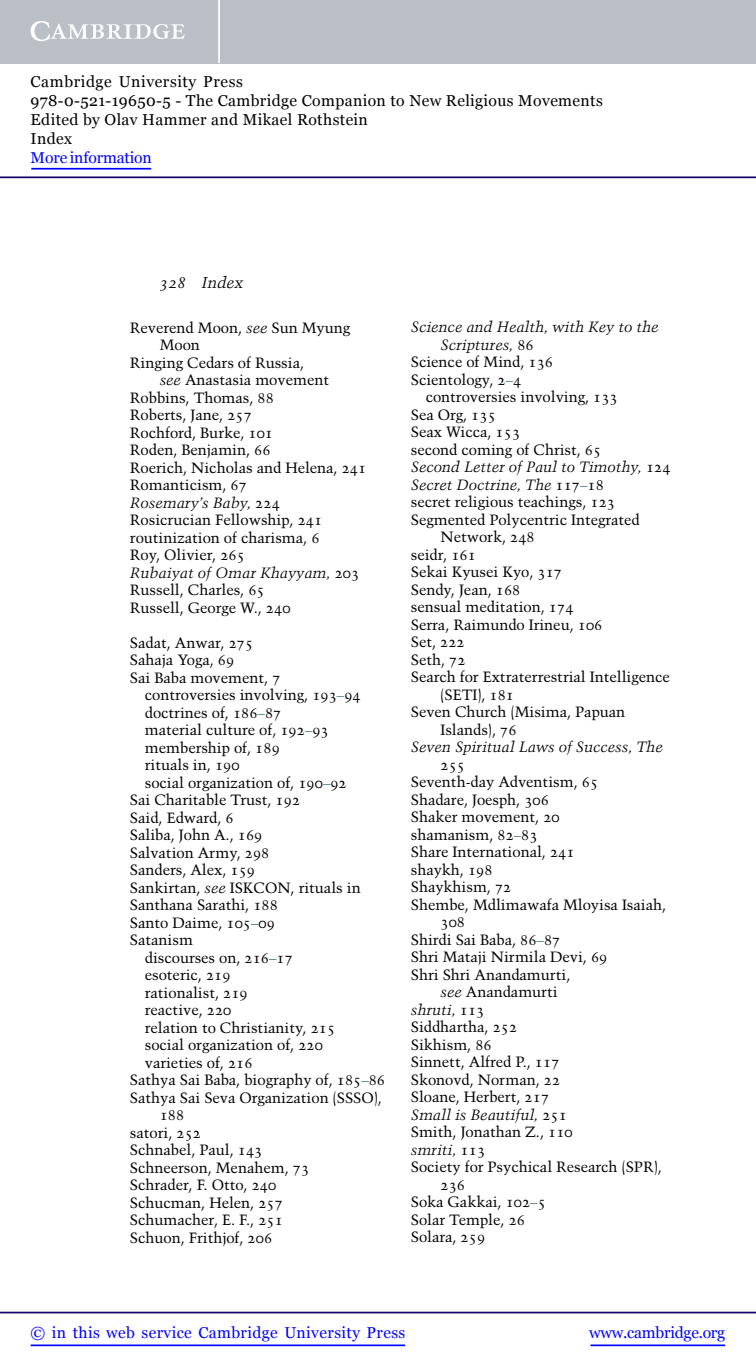
<style>
.page{position:relative;width:756px;height:1371px;background:#fff}
.page>*{position:absolute;margin:0;border:0;box-sizing:border-box;transform-origin:0 0}
.t1{font:15.75px/18.9px "Georgia";letter-spacing:.025em;color:#000}
.t2{font:15.75px "Georgia";letter-spacing:.025em;color:#00f}
.t3{font:15.75px "Georgia";letter-spacing:-.015em;color:#00f}
.t4{font:15.75px "Georgia";letter-spacing:-.01em;color:#00f}
.t5{font:italic 15.75px "Trump Mediaeval LT Std";letter-spacing:-.005em;color:#000}
.t6{font:14.88px "Trump Mediaeval LT Std";letter-spacing:-.005em;color:#000}
.t7{font:italic 14.88px "Trump Mediaeval LT Std";letter-spacing:-.005em;color:#000}
.s1{font-style:italic}
.s2{font-style:normal}
.s3{color:#418080}
.s4{font-style:normal;color:#418080}
</style>
<div class="page">
<hr style="left:591px;top:1344px;width:134px;height:1px;background:#00f">
<hr style="left:0;top:1311px;width:756px;height:2px;background:#150666">
<hr style="left:31px;top:1344px;width:374px;height:1px;background:#00f">
<div style="left:0;top:0;width:756px;height:63px;background:#bac0c6"></div>
<svg style="left:31px;top:21px;width:154px;height:20px"></svg>
<hr style="left:218px;top:0;width:2px;height:63px;background:#fff">
<hr style="left:0;top:176px;width:756px;height:2px;background:#150666">
<hr style="left:31px;top:168px;width:120px;height:1px;background:#00f">
<p class="t1" style="left:31px;top:72px;width:574px">Cambridge University Press<br>978-0-521-19650-5 - The Cambridge Companion to New Religious Movements Edited by Olav Hammer and Mikael Rothstein<br>Index</p>
<p class="t4" style="left:31px;top:148px;width:123px">More information</p>
<p class="t5" style="left:160px;top:273px;width:85px">328 Index</p>
<p class="t6" style="left:130px;top:318px;width:222px">Reverend Moon, <span class="s1">see</span> Sun Myung</p>
<p class="t6" style="left:160px;top:336px;width:42px">Moon</p>
<p class="t6" style="left:130px;top:353px;width:176px">Ringing Cedars of Russia,</p>
<p class="t6" style="left:160px;top:371px;width:171px"><span class="s1">see</span> Anastasia movement</p>
<p class="t6" style="left:130px;top:388px;width:146px">Robbins, Thomas, 88</p>
<p class="t6" style="left:130px;top:406px;width:124px">Roberts, Jane, 257</p>
<p class="t6" style="left:130px;top:423px;width:145px">Rochford, Burke, 101</p>
<p class="t6" style="left:130px;top:441px;width:142px">Roden, Benjamin, 66</p>
<p class="t6" style="left:130px;top:458px;width:238px">Roerich, Nicholas and Helena, 241</p>
<p class="t6" style="left:130px;top:476px;width:119px">Romanticism, 67</p>
<p class="t7" style="left:130px;top:493px;width:151px">Rosemary’s Baby, <span class="s2">224</span></p>
<p class="t6" style="left:130px;top:511px;width:194px">Rosicrucian Fellowship, 241</p>
<p class="t6" style="left:130px;top:528px;width:191px">routinization of charisma, 6</p>
<p class="t6" style="left:130px;top:546px;width:117px">Roy, Olivier, 265</p>
<p class="t7" style="left:130px;top:563px;width:231px">Rubaiyat of Omar Khayyam, <span class="s2">203</span></p>
<p class="t6" style="left:130px;top:581px;width:136px">Russell, Charles, 65</p>
<p class="t6" style="left:130px;top:598px;width:162px">Russell, George W., 240</p>
<p class="t6" style="left:130px;top:633px;width:125px">Sadat, Anwar, 275</p>
<p class="t6" style="left:130px;top:651px;width:106px">Sahaja Yoga, 69</p>
<p class="t6" style="left:130px;top:668px;width:152px">Sai Baba movement, 7</p>
<p class="t6" style="left:145px;top:686px;width:217px">controversies involving, 193<span class="s3">–</span>94</p>
<p class="t6" style="left:145px;top:703px;width:138px">doctrines of, 186<span class="s3">–</span>87</p>
<p class="t6" style="left:145px;top:721px;width:186px">material culture of, 192<span class="s3">–</span>93</p>
<p class="t6" style="left:145px;top:738px;width:137px">membership of, 189</p>
<p class="t6" style="left:145px;top:756px;width:96px">rituals in, 190</p>
<p class="t6" style="left:145px;top:773px;width:204px">social organization of, 190<span class="s3">–</span>92</p>
<p class="t6" style="left:130px;top:791px;width:172px">Sai Charitable Trust, 192</p>
<p class="t6" style="left:130px;top:808px;width:105px">Said, Edward, 6</p>
<p class="t6" style="left:130px;top:826px;width:134px">Saliba, John A., 169</p>
<p class="t6" style="left:130px;top:843px;width:141px">Salvation Army, 298</p>
<p class="t6" style="left:130px;top:861px;width:127px">Sanders, Alex, 159</p>
<p class="t6" style="left:130px;top:878px;width:232px">Sankirtan, <span class="s1">see</span> ISKCON, rituals in</p>
<p class="t6" style="left:130px;top:896px;width:150px">Santhana Sarathi, 188</p>
<p class="t6" style="left:130px;top:913px;width:146px">Santo Daime, 105<span class="s3">–</span>09</p>
<p class="t6" style="left:130px;top:930px;width:65px">Satanism</p>
<p class="t6" style="left:145px;top:948px;width:150px">discourses on, 216<span class="s3">–</span>17</p>
<p class="t6" style="left:145px;top:965px;width:87px">esoteric, 219</p>
<p class="t6" style="left:145px;top:983px;width:105px">rationalist, 219</p>
<p class="t6" style="left:145px;top:1000px;width:88px">reactive, 220</p>
<p class="t6" style="left:145px;top:1018px;width:192px">relation to Christianity, 215</p>
<p class="t6" style="left:145px;top:1035px;width:180px">social organization of, 220</p>
<p class="t6" style="left:145px;top:1053px;width:109px">varieties of, 216</p>
<p class="t6" style="left:130px;top:1070px;width:257px">Sathya Sai Baba, biography of, 185<span class="s3">–</span>86</p>
<p class="t6" style="left:130px;top:1088px;width:253px">Sathya Sai Seva Organization (SSSO),</p>
<p class="t6" style="left:160px;top:1105px;width:26px">188</p>
<p class="t6" style="left:130px;top:1123px;width:73px">satori, 252</p>
<p class="t6" style="left:130px;top:1140px;width:134px">Schnabel, Paul, 143</p>
<p class="t6" style="left:130px;top:1158px;width:181px">Schneerson, Menahem, 73</p>
<p class="t6" style="left:130px;top:1175px;width:148px">Schrader, F. Otto, 240</p>
<p class="t6" style="left:130px;top:1193px;width:155px">Schucman, Helen, 257</p>
<p class="t6" style="left:130px;top:1210px;width:155px">Schumacher, E. F., 251</p>
<p class="t6" style="left:130px;top:1228px;width:144px">Schuon, Frithjof, 206</p>
<p class="t7" style="left:411px;top:318px;width:249px">Science and Health, with Key to the</p>
<p class="t7" style="left:441px;top:335px;width:95px">Scriptures, <span class="s2">86</span></p>
<p class="t6" style="left:411px;top:353px;width:144px">Science of Mind, 136</p>
<p class="t6" style="left:411px;top:370px;width:112px">Scientology, 2<span class="s3">–</span>4</p>
<p class="t6" style="left:426px;top:388px;width:194px">controversies involving, 133</p>
<p class="t6" style="left:411px;top:405px;width:87px">Sea Org, 135</p>
<p class="t6" style="left:411px;top:423px;width:111px">Seax Wicca, 153</p>
<p class="t6" style="left:411px;top:440px;width:192px">second coming of Christ, 65</p>
<p class="t7" style="left:411px;top:458px;width:261px">Second Letter of Paul to Timothy, <span class="s2">124</span></p>
<p class="t7" style="left:411px;top:475px;width:195px">Secret Doctrine, The <span class="s2">117</span><span class="s4">–</span><span class="s2">18</span></p>
<p class="t6" style="left:411px;top:493px;width:206px">secret religious teachings, 123</p>
<p class="t6" style="left:411px;top:510px;width:231px">Segmented Polycentric Integrated</p>
<p class="t6" style="left:441px;top:528px;width:96px">Network, 248</p>
<p class="t6" style="left:411px;top:545px;width:67px">seidr, 161</p>
<p class="t6" style="left:411px;top:563px;width:153px">Sekai Kyusei Kyo, 317</p>
<p class="t6" style="left:411px;top:580px;width:111px">Sendy, Jean, 168</p>
<p class="t6" style="left:411px;top:598px;width:164px">sensual meditation, 174</p>
<p class="t6" style="left:411px;top:615px;width:193px">Serra, Raimundo Irineu, 106</p>
<p class="t6" style="left:411px;top:633px;width:56px">Set, 222</p>
<p class="t6" style="left:411px;top:650px;width:56px">Seth, 72</p>
<p class="t6" style="left:411px;top:668px;width:261px">Search for Extraterrestrial Intelligence</p>
<p class="t6" style="left:441px;top:685px;width:75px">(SETI), 181</p>
<p class="t6" style="left:411px;top:703px;width:216px">Seven Church (Misima, Papuan</p>
<p class="t6" style="left:441px;top:720px;width:78px">Islands), 76</p>
<p class="t7" style="left:411px;top:738px;width:253px">Seven Spiritual Laws of Success, The</p>
<p class="t6" style="left:441px;top:755px;width:26px">255</p>
<p class="t6" style="left:411px;top:773px;width:189px">Seventh-day Adventism, 65</p>
<p class="t6" style="left:411px;top:790px;width:140px">Shadare, Joesph, 306</p>
<p class="t6" style="left:411px;top:808px;width:151px">Shaker movement, 20</p>
<p class="t6" style="left:411px;top:825px;width:128px">shamanism, 82<span class="s3">–</span>83</p>
<p class="t6" style="left:411px;top:843px;width:165px">Share International, 241</p>
<p class="t6" style="left:411px;top:860px;width:83px">shaykh, 198</p>
<p class="t6" style="left:411px;top:878px;width:102px">Shaykhism, 72</p>
<p class="t6" style="left:411px;top:895px;width:257px">Shembe, Mdlimawafa Mloyisa Isaiah,</p>
<p class="t6" style="left:441px;top:913px;width:26px">308</p>
<p class="t6" style="left:411px;top:930px;width:151px">Shirdi Sai Baba, 86<span class="s3">–</span>87</p>
<p class="t6" style="left:411px;top:948px;width:198px">Shri Mataji Nirmila Devi, 69</p>
<p class="t6" style="left:411px;top:965px;width:161px">Shri Shri Anandamurti,</p>
<p class="t6" style="left:441px;top:983px;width:119px"><span class="s1">see</span> Anandamurti</p>
<p class="t7" style="left:411px;top:1000px;width:75px">shruti, <span class="s2">113</span></p>
<p class="t6" style="left:411px;top:1018px;width:108px">Siddhartha, 252</p>
<p class="t6" style="left:411px;top:1035px;width:83px">Sikhism, 86</p>
<p class="t6" style="left:411px;top:1053px;width:150px">Sinnett, Alfred P., 117</p>
<p class="t6" style="left:411px;top:1070px;width:151px">Skonovd, Norman, 22</p>
<p class="t6" style="left:411px;top:1088px;width:140px">Sloane, Herbert, 217</p>
<p class="t7" style="left:411px;top:1105px;width:158px">Small is Beautiful, <span class="s2">251</span></p>
<p class="t6" style="left:411px;top:1123px;width:164px">Smith, Jonathan Z., 110</p>
<p class="t7" style="left:411px;top:1140px;width:76px">smriti, <span class="s2">113</span></p>
<p class="t6" style="left:411px;top:1158px;width:253px">Society for Psychical Research (SPR),</p>
<p class="t6" style="left:441px;top:1175px;width:26px">236</p>
<p class="t6" style="left:411px;top:1193px;width:137px">Soka Gakkai, 102<span class="s3">–</span>5</p>
<p class="t6" style="left:411px;top:1210px;width:116px">Solar Temple, 26</p>
<p class="t6" style="left:411px;top:1228px;width:76px">Solara, 259</p>
<p class="t2" style="left:31px;top:1323px;width:376px">© in this web service Cambridge University Press</p>
<p class="t3" style="left:589px;top:1323px;width:137px">www.cambridge.org</p>
</div>
